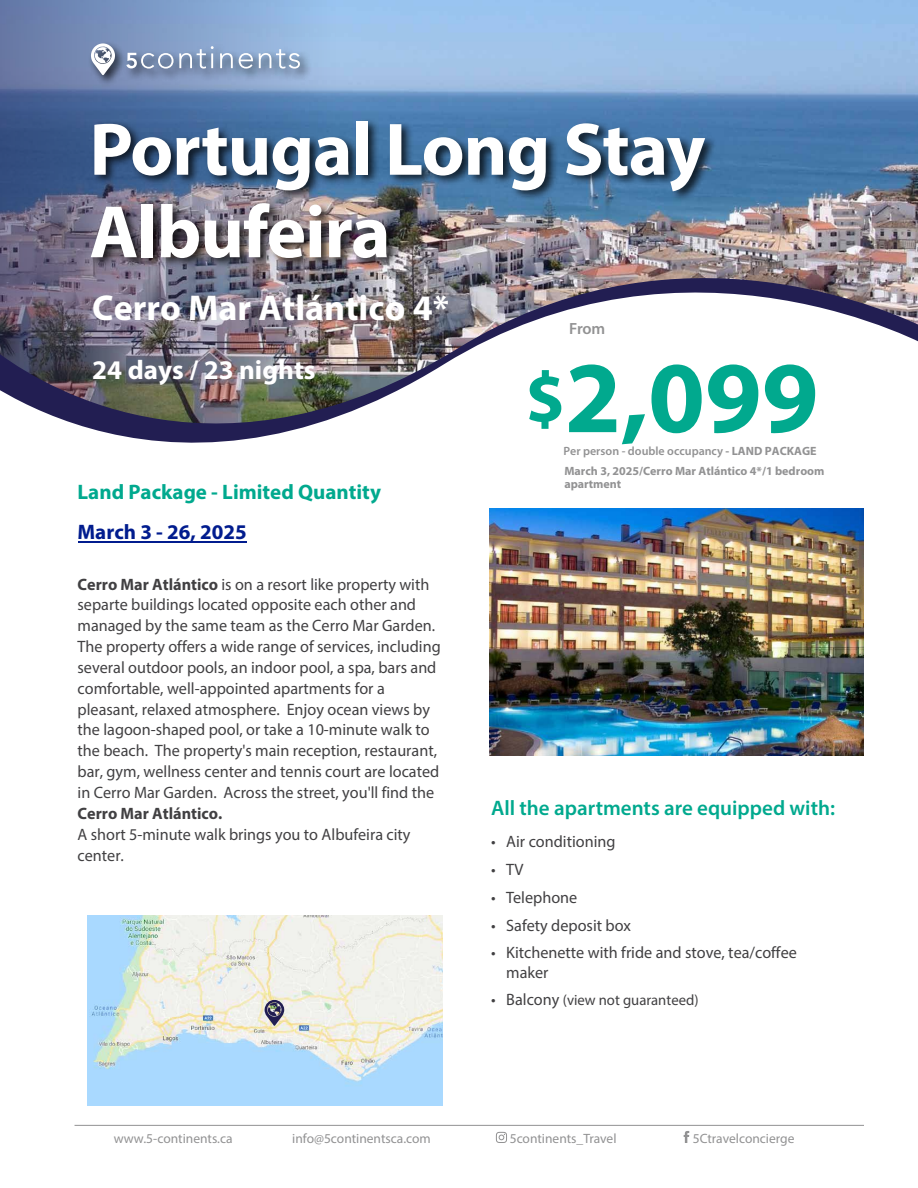
<style>
.page{position:relative;width:918px;height:1188px;background:#fff}
.page>*{position:absolute;margin:0;border:0;box-sizing:border-box;transform-origin:0 0}
.t1{font:700 102.3px "Myriad Pro";color:#01a98e}
.t2{font:700 75px/82.5px "Myriad Pro";letter-spacing:-.015em;color:#fff}
.t3{font:700 72px "Myriad Pro";color:#01a98e}
.t4{font:700 36px "Myriad Pro";color:#fff}
.t5{font:700 27px "Myriad Pro";color:#fff}
.t6{font:600 21px "Myriad Pro";color:#01a98e}
.t7{font:700 21px "Myriad Pro";color:#01a98e}
.t8{font:700 21px "Myriad Pro";color:#011c8e}
.t9{font:16.5px/20.9px "Myriad Pro";color:#414042}
.t10{font:700 16.5px "Myriad Pro";color:#414042}
.t11{font:600 16.2px "Myriad Pro";color:#929293}
.t12{font:15px "Myriad Pro";color:#414042}
.t13{font:13.5px "Myriad Pro";color:#929293}
.t14{font:700 12px/13.4px "Myriad Pro";color:#929293}
.t15{font:600 12px "Myriad Pro";color:#929293}
.s1{font-weight:700}
.s2{font-size:16.5px}
</style>
<div class="page">
<svg style="left:78px;top:425px;width:233px;height:118px"></svg>
<img style="left:0;top:0;width:918px;height:425px">
<svg style="left:496px;top:1132px;width:11px;height:11px"></svg>
<svg style="left:684px;top:1131px;width:5px;height:12px"></svg>
<hr style="left:75px;top:1125px;width:789px;height:1px;background:#929293">
<img style="left:489px;top:508px;width:375px;height:248px">
<div style="left:88px;top:41px;width:225px;height:46px;background:#000;opacity:.75"></div>
<svg style="left:126px;top:46px;width:88px;height:23px;background:#92a4c1"></svg>
<svg style="left:220px;top:53px;width:13px;height:15px"></svg>
<svg style="left:239px;top:53px;width:14px;height:16px"></svg>
<svg style="left:259px;top:49px;width:41px;height:20px"></svg>
<svg style="left:91px;top:43px;width:24px;height:32px"></svg>
<div style="left:89px;top:118px;width:629px;height:151px;background:#000;opacity:.75"></div>
<img style="left:87px;top:915px;width:356px;height:190px">
<svg style="left:264px;top:1000px;width:20px;height:26px"></svg>
<hr style="left:78px;top:541px;width:169px;height:1px;background:#011c8e">
<h2 class="t2" style="left:89px;top:106px;width:617px">Portugal Long Stay<br>Albufeira</h2>
<h3 class="t4" style="left:92px;top:285px;width:358px">Cerro Mar Atlántico 4*</h3>
<h3 class="t5" style="left:92px;top:352px;width:225px">24 days / 23 nights</h3>
<p class="t11" style="left:569px;top:318px;width:37px">From</p>
<h1 class="t1" style="left:565px;top:331px;width:255px">2,099</h1>
<p class="t14" style="left:564px;top:464px;width:262px">March 3, 2025/Cerro Mar Atlántico 4*/1 bedroom apartment</p>
<h3 class="t3" style="left:525px;top:351px;width:41px">$</h3>
<p class="t15" style="left:563px;top:443px;width:255px">Per person - double occupancy <span class="s1">- LAND PACKAGE</span></p>
<p class="t7" style="left:78px;top:478px;width:305px">Land Package - Limited Quantity</p>
<p class="t8" style="left:78px;top:518px;width:171px">March 3 - 26, 2025</p>
<p class="t9" style="left:78px;top:574px;width:365px"><span class="s1">Cerro Mar Atlántico</span> is on a resort like property with separte buildings located opposite each other and managed by the same team as the Cerro Mar Garden.<br>The property offers a wide range of services, including several outdoor pools, an indoor pool, a spa, bars and comfortable, well-appointed apartments for a pleasant, relaxed atmosphere. Enjoy ocean views by the lagoon-shaped pool, or take a 10-minute walk to the beach. The property's main reception, restaurant, bar, gym, wellness center and tennis court are located in Cerro Mar Garden. Across the street, you'll find the</p>
<p class="t10" style="left:78px;top:803px;width:146px">Cerro Mar Atlántico.</p>
<p class="t9" style="left:78px;top:824px;width:335px">A short 5-minute walk brings you to Albufeira city center.</p>
<p class="t6" style="left:491px;top:795px;width:345px">All the apartments are equipped with:</p>
<p class="t9" style="left:491px;top:831px;width:126px">• Air conditioning</p>
<p class="t9" style="left:491px;top:858px;width:34px">• TV</p>
<p class="t9" style="left:491px;top:887px;width:88px">• Telephone</p>
<p class="t9" style="left:491px;top:915px;width:141px">• Safety deposit box</p>
<p class="t9" style="left:506px;top:942px;width:292px;line-height:19.8px;text-indent:-15px">• Kitchenette with fride and stove, tea/coffee maker</p>
<p class="t12" style="left:491px;top:991px;width:209px"><span class="s2">• Balcony</span> (view not guaranteed)</p>
<p class="t13" style="left:114px;top:1130px;width:120px">www.5-continents.ca</p>
<p class="t13" style="left:292px;top:1130px;width:140px">info@5continentsca.com</p>
<p class="t13" style="left:510px;top:1130px;width:108px">5continents_Travel</p>
<p class="t13" style="left:693px;top:1130px;width:103px">5Ctravelconcierge</p>
</div>
